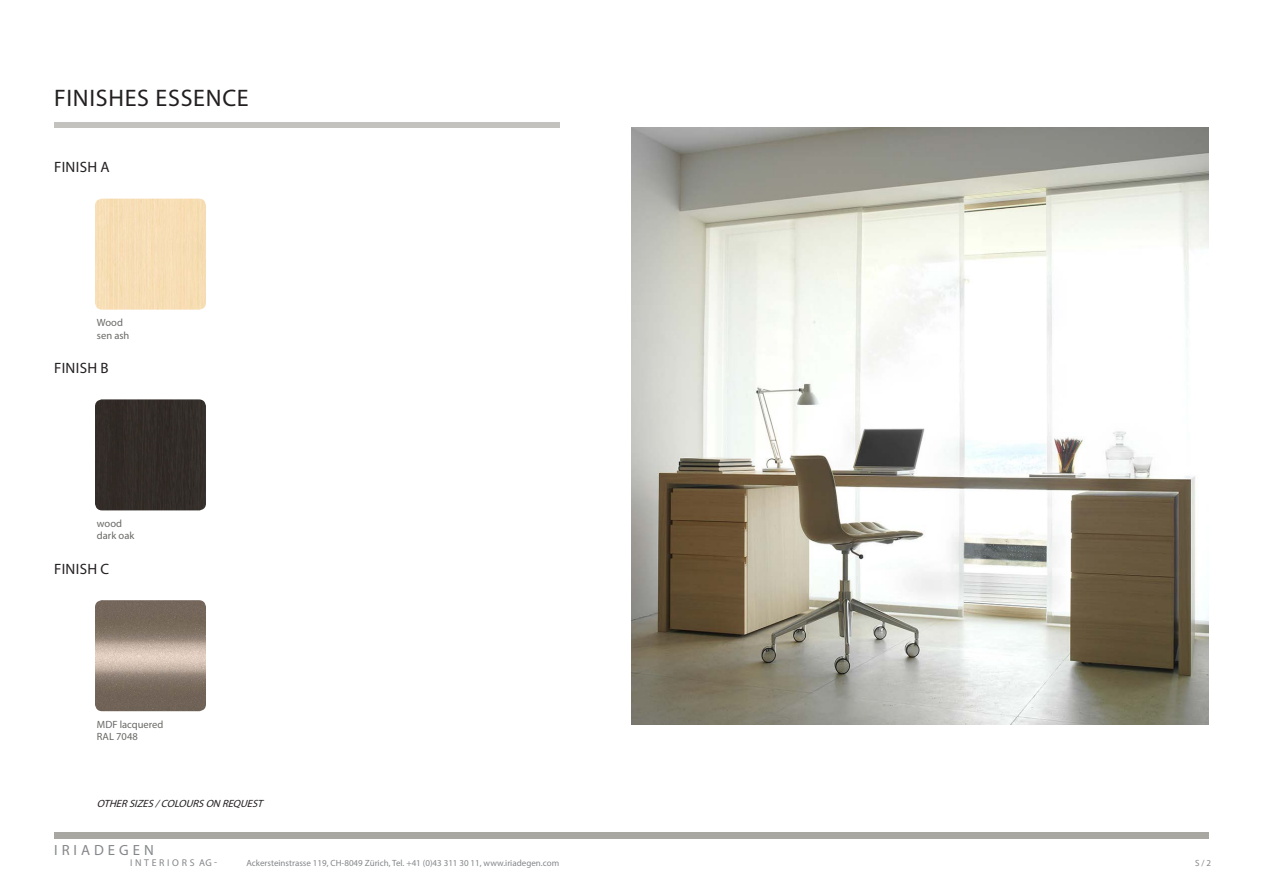
<style>
.page{position:relative;width:1263px;height:893px;background:#fff}
.page>*{position:absolute;margin:0;border:0;box-sizing:border-box;transform-origin:0 0}
.t1{font:24px "Myriad Pro";letter-spacing:.03em;color:#231f20}
.t2{font:15px "Myriad Pro";letter-spacing:.02em;color:#231f20}
.t3{font:14.7px "Myriad Pro";letter-spacing:.27em;color:#848689}
.t4{font:10.5px "Myriad Pro";color:#686865}
.t5{font:italic 10.5px "Myriad Pro";color:#231f20}
.t6{font:9.9px "Myriad Pro";letter-spacing:.27em;color:#848689}
.t7{font:9px "Myriad Pro";color:#848689}
</style>
<div class="page">
<div style="left:54px;top:832px;width:1155px;height:7px;background:#a9a7a1"></div>
<div style="left:54px;top:122px;width:505px;height:6px;background:#c4c2be"></div>
<div style="left:95px;top:399px;width:111px;height:111px;background:#322c28"></div>
<img style="left:95px;top:600px;width:111px;height:111px">
<img style="left:95px;top:199px;width:111px;height:111px">
<img style="left:631px;top:128px;width:578px;height:596px">
<p class="t1" style="left:54px;top:84px;width:196px">FINISHES ESSENCE</p>
<p class="t2" style="left:54px;top:158px;width:57px">FINISH A</p>
<p class="t4" style="left:97px;top:316px;width:27px">Wood</p>
<p class="t4" style="left:97px;top:329px;width:34px">sen ash</p>
<p class="t2" style="left:54px;top:359px;width:56px">FINISH B</p>
<p class="t4" style="left:97px;top:517px;width:27px">wood</p>
<p class="t4" style="left:97px;top:529px;width:39px">dark oak</p>
<p class="t2" style="left:54px;top:559px;width:57px">FINISH C</p>
<p class="t4" style="left:97px;top:718px;width:68px">MDF lacquered</p>
<p class="t4" style="left:97px;top:730px;width:42px">RAL 7048</p>
<p class="t5" style="left:97px;top:797px;width:170px">OTHERSIZES/COLOURSON REQUEST</p>
<h3 class="t3" style="left:54px;top:841px;width:101px">IRIADEGEN</h3>
<p class="t6" style="left:130px;top:857px;width:88px">INTERIORS AG -</p>
<p class="t7" style="left:246px;top:857px;width:314px">Ackersteinstrasse 119, CH-8049 Zürich, Tel. +41 (0)43 311 30 11, www.iriadegen.com</p>
<p class="t7" style="left:1195px;top:857px;width:17px">S / 2</p>
</div>
